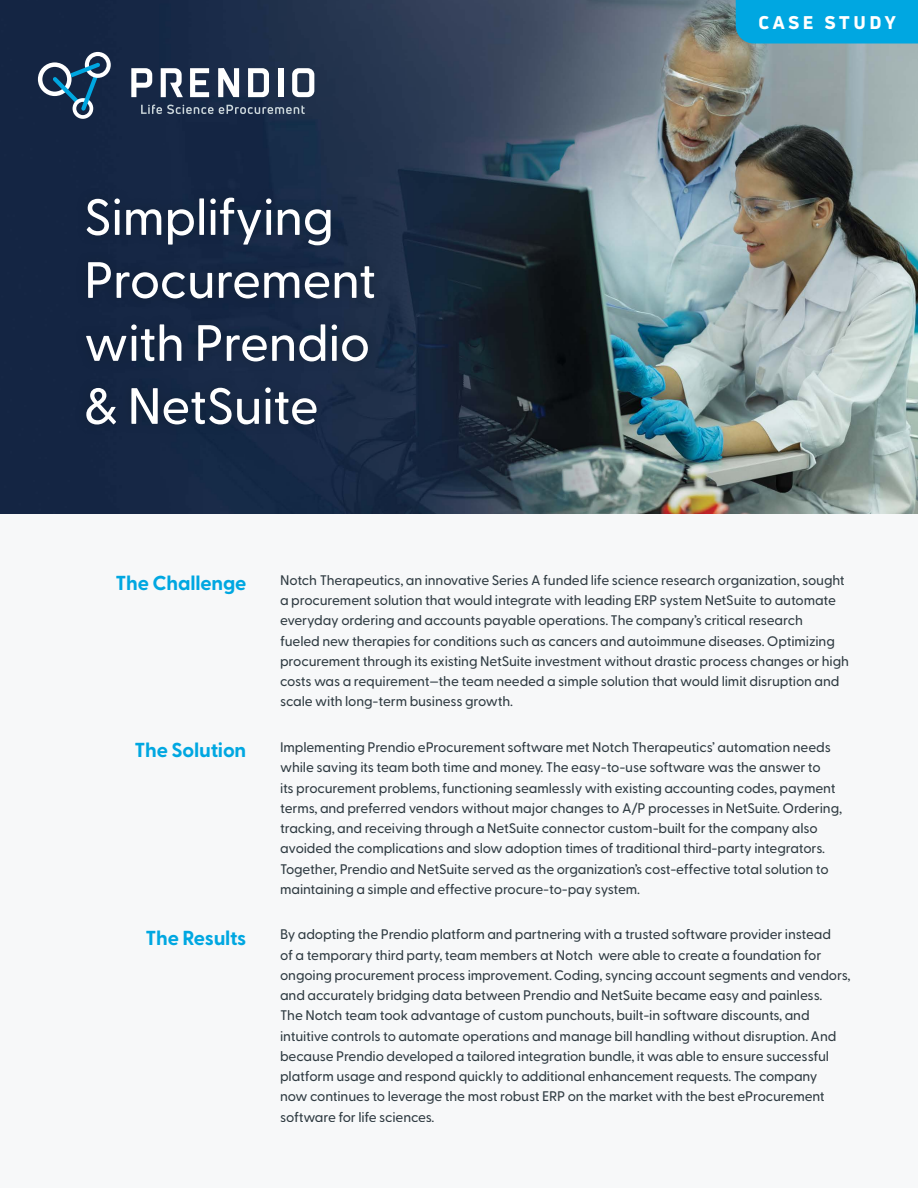
<style>
.page{position:relative;width:918px;height:1188px;background:#fff}
.page>*{position:absolute;margin:0;border:0;box-sizing:border-box;transform-origin:0 0}
.t1{font:500 51px/63px "Greycliff CF";letter-spacing:-.01em;color:#fff}
.t2{font:700 20.25px "Greycliff CF";letter-spacing:-.01em;color:#00a7e1}
.t3{font:800 18px "Uni Neue";letter-spacing:.2em;color:#fff}
.t4{font:500 13.8px/20.2px "Greycliff CF";letter-spacing:-.01em;color:#0b1921}
</style>
<div class="page">
<div style="left:0;top:514px;width:918px;height:674px;background:#f7f8f9"></div>
<img style="left:0;top:0;width:918px;height:514px">
<div style="left:74px;top:186px;width:312px;height:250px;background:#152743"></div>
<svg style="left:141px;top:105px;width:164px;height:9px"></svg>
<svg style="left:38px;top:52px;width:73px;height:67px"></svg>
<svg style="left:161px;top:68px;width:22px;height:29px"></svg>
<svg style="left:131px;top:68px;width:21px;height:29px"></svg>
<svg style="left:190px;top:68px;width:19px;height:29px"></svg>
<svg style="left:218px;top:68px;width:21px;height:29px"></svg>
<svg style="left:248px;top:68px;width:21px;height:29px"></svg>
<div style="left:278px;top:68px;width:5px;height:29px;background:#fff"></div>
<svg style="left:292px;top:68px;width:22px;height:29px"></svg>
<div style="left:736px;top:0;width:182px;height:44px;background:#00a7e1"></div>
<h1 class="t1" style="left:84px;top:182px;width:294px">Simplifying<br>Procurement with Prendio &amp; NetSuite</h1>
<h3 class="t3" style="left:758px;top:10px;width:139px">CASE STUDY</h3>
<h2 class="t2" style="left:116px;top:568px;width:132px">The Challenge</h2>
<h2 class="t2" style="left:135px;top:735px;width:113px">The Solution</h2>
<h2 class="t2" style="left:146px;top:922px;width:102px">The Results</h2>
<p class="t4" style="left:280px;top:569px;width:570px">Notch Therapeutics, an innovative Series A funded life science research organization, sought a procurement solution that would integrate with leading ERP system NetSuite to automate everyday ordering and accounts payable operations. The company’s critical research<br>fueled new therapies for conditions such as cancers and autoimmune diseases. Optimizing procurement through its existing NetSuite investment without drastic process changes or high costs was a requirement—the team needed a simple solution that would limit disruption and scale with long-term business growth.</p>
<p class="t4" style="left:280px;top:736px;width:564px">Implementing Prendio eProcurement software met Notch Therapeutics’ automation needs while saving its team both time and money. The easy-to-use software was the answer to<br>its procurement problems, functioning seamlessly with existing accounting codes, payment terms, and preferred vendors without major changes to A/P processes in NetSuite. Ordering, tracking, and receiving through a NetSuite connector custom-built for the company also avoided the complications and slow adoption times of traditional third-party integrators.<br>Together, Prendio and NetSuite served as the organization’s cost-effective total solution to maintaining a simple and effective procure-to-pay system.</p>
<p class="t4" style="left:280px;top:924px;width:572px">By adopting the Prendio platform and partnering with a trusted software provider instead<br>of a temporary third party, team members at Notch were able to create a foundation for ongoing procurement process improvement. Coding, syncing account segments and vendors, and accurately bridging data between Prendio and NetSuite became easy and painless.<br>The Notch team took advantage of custom punchouts, built-in software discounts, and intuitive controls to automate operations and manage bill handling without disruption. And because Prendio developed a tailored integration bundle, it was able to ensure successful platform usage and respond quickly to additional enhancement requests. The company<br>now continues to leverage the most robust ERP on the market with the best eProcurement software for life sciences.</p>
</div>
